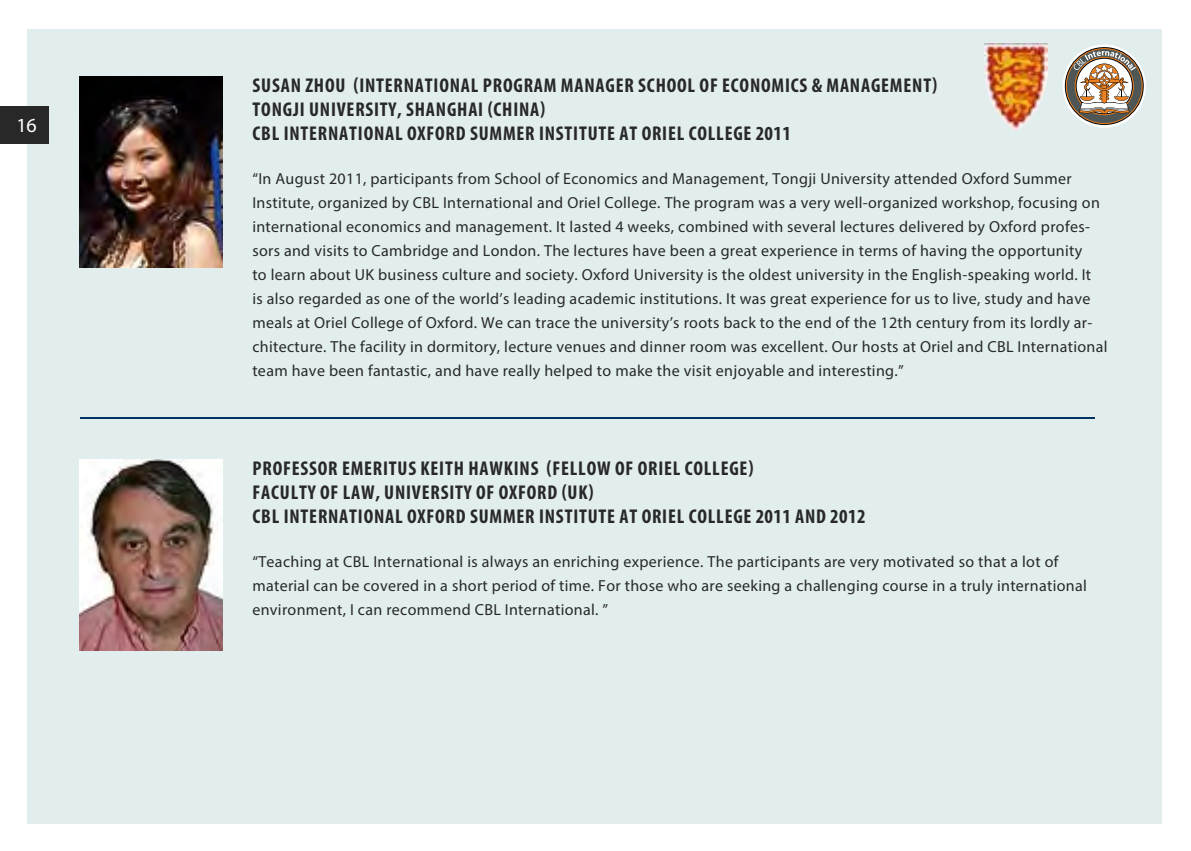
<style>
.page{position:relative;width:1191px;height:851px;background:#fff}
.page>*{position:absolute;margin:0;border:0;box-sizing:border-box;transform-origin:0 0}
.t1{font:700 condensed 20px/24px "Myriad Pro";letter-spacing:.04em;color:#282829}
.t2{font:700 condensed 20px "Myriad Pro";letter-spacing:.02em;color:#282829}
.t3{font:20px "Myriad Pro";color:#fff}
.t4{font:16px/24px "Myriad Pro";letter-spacing:.02em;color:#282829}
</style>
<div class="page">
<div style="left:27px;top:30px;width:1134px;height:793px;background:#e2edee"></div>
<img style="left:79px;top:76px;width:144px;height:191px">
<hr style="left:81px;top:417px;width:1014px;height:2px;background:#003360">
<img style="left:79px;top:459px;width:144px;height:191px">
<svg style="left:1062px;top:45px;width:83px;height:83px"></svg>
<svg style="left:1064px;top:47px;width:79px;height:78px"></svg>
<svg style="left:1065px;top:48px;width:77px;height:76px"></svg>
<div style="left:1066px;top:49px;width:75px;height:74px;background:#4e5755;border-radius:50%"></div>
<svg style="left:1073px;top:51px;width:63px;height:63px;background:#b5a28f"></svg>
<div style="left:0;top:106px;width:48px;height:38px;background:#282829"></div>
<img style="left:984px;top:44px;width:63px;height:87px">
<p class="t3" style="left:16px;top:113px;width:22px">16</p>
<p class="t1" style="left:252px;top:72px;width:519px">SUSAN ZHOU (INTERNATIONAL PROGRAM MANAGER SCHOOL OF ECONOMICS</p>
<p class="t1" style="left:811px;top:72px;width:71px">&amp; MANAGEME</p>
<p class="t1" style="left:912px;top:72px;width:26px">NT)</p>
<p class="t1" style="left:253px;top:96px;width:294px">TONGJI UNIVERSITY, SHANGHAI (CHINA)<br>CBL INTERNATIONAL OXFORD SUMME</p>
<p class="t1" style="left:525px;top:120px;width:40px">R INSTITUTE</p>
<p class="t1" style="left:619px;top:120px;width:88px">AT ORIEL COLLEGE</p>
<p class="t1" style="left:755px;top:120px;width:37px">2011</p>
<p class="t4" style="left:252px;top:166px;width:856px">“In August 2011, participants from School of Economics and Management, Tongji University attended Oxford Summer Institute, organized by CBL International and Oriel College. The program was a very well-organized workshop, focusing on international economics and management. It lasted 4 weeks, combined with several lectures delivered by Oxford profes&shy;sors and visits to Cambridge and London. The lectures have been a great experience in terms of having the opportunity<br>to learn about UK business culture and society. Oxford University is the oldest university in the English-speaking world. It<br>is also regarded as one of the world’s leading academic institutions. It was great experience for us to live, study and have meals at Oriel College of Oxford. We can trace the university’s roots back to the end of the 12th century from its lordly ar&shy;chitecture. The facility in dormitory, lecture venues and dinner room was excellent. Our hosts at Oriel and CBL International team have been fantastic, and have really helped to make the visit enjoyable and interesting.”</p>
<p class="t1" style="left:252px;top:455px;width:31px">PROFESSO</p>
<p class="t1" style="left:328px;top:455px;width:64px">R EMERITUS</p>
<p class="t1" style="left:421px;top:455px;width:152px">KEITH HAWKI NS (FELLOW</p>
<p class="t1" style="left:615px;top:455px;width:89px">OF ORIEL COLLEGE</p>
<p class="t1" style="left:748px;top:455px;width:7px">)</p>
<p class="t1" style="left:253px;top:479px;width:29px">FACULTY</p>
<p class="t1" style="left:320px;top:479px;width:130px">OF LAW, UNIVERSITY</p>
<p class="t1" style="left:253px;top:479px;width:342px;text-indent:223px">OF OXFORD (UK)<br>CBL INTERNATIONAL OXFORD SUMME</p>
<p class="t1" style="left:525px;top:503px;width:40px">R INSTITUTE</p>
<p class="t1" style="left:619px;top:503px;width:88px">AT ORIEL COLLEGE</p>
<p class="t2" style="left:755px;top:503px;width:111px">2011 AND 2012</p>
<p class="t4" style="left:252px;top:549px;width:836px">“Teaching at CBL International is always an enriching experience. The participants are very motivated so that a lot of material can be covered in a short period of time. For those who are seeking a challenging course in a truly international environment, I can recommend CBL International. ”</p>
</div>
